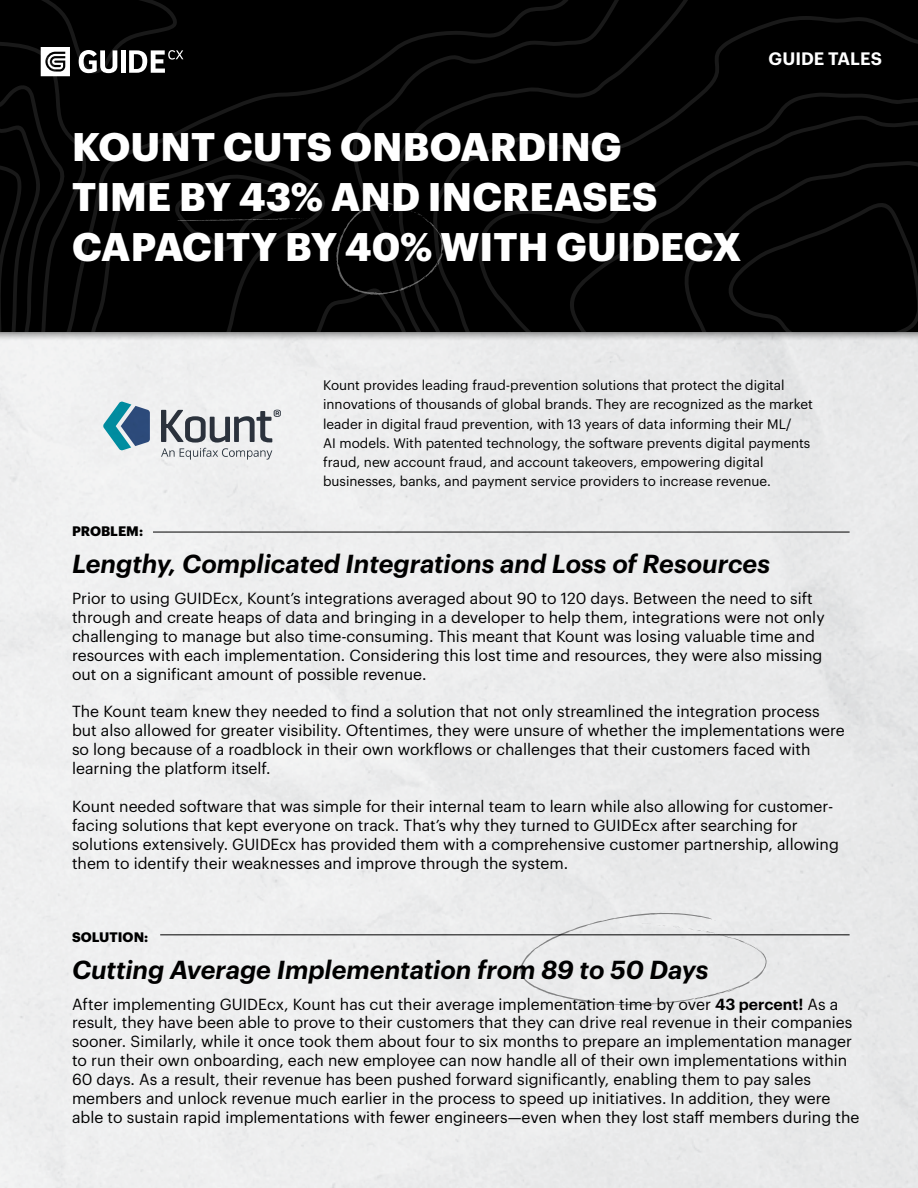
<style>
.page{position:relative;width:918px;height:1188px;background:#fff}
.page>*{position:absolute;margin:0;border:0;box-sizing:border-box;transform-origin:0 0}
.t1{font:700 39.15px/49.9px "Graphik";letter-spacing:.005em;color:#fff}
.t2{font:italic 600 25.5px "Graphik";color:#000}
.t3{font:600 17.7px "Graphik";color:#fff}
.t4{font:15.75px/18.9px "Graphik";color:#000}
.t5{font:13.5px/19.2px "Graphik";color:#000}
.t6{font:700 13.5px "Graphik";color:#000}
.s1{font-weight:600}
</style>
<div class="page">
<div style="left:0;top:0;width:918px;height:341px;background:#000;opacity:.75"></div>
<svg style="left:320px;top:0;width:598px;height:332px;background:#010101"></svg>
<svg style="left:432px;top:16px;width:486px;height:316px;background:#010101"></svg>
<svg style="left:684px;top:161px;width:234px;height:171px;background:#010101"></svg>
<svg style="left:320px;top:151px;width:5px;height:181px"></svg>
<hr style="left:153px;top:532px;width:697px;height:1px;background:#000">
<hr style="left:160px;top:934px;width:690px;height:1px;background:#000">
<svg style="left:103px;top:401px;width:47px;height:50px"></svg>
<svg style="left:161px;top:410px;width:120px;height:50px"></svg>
<div style="left:520px;top:913px;width:247px;height:93px;background:#e9eaeb"></div>
<svg style="left:0;top:0;width:320px;height:332px;background:#060606"></svg>
<svg style="left:336px;top:203px;width:108px;height:93px;background:#060606"></svg>
<h1 class="t1" style="left:72px;top:122px;width:671px">KOUNT CUTS ONBOARDING<br>TIME BY 43% AND INCREASES<br>CAPACITY BY 40% WITH GUIDECX</h1>
<p class="t3" style="left:769px;top:52px;width:115px">GUIDE TALES</p>
<p class="t5" style="left:323px;top:377px;width:491px">Kount provides leading fraud-prevention solutions that protect the digital innovations of thousands of global brands. They are recognized as the market leader in digital fraud prevention, with 13 years of data informing their ML/<br>AI models. With patented technology, the software prevents digital payments fraud, new account fraud, and account takeovers, empowering digital businesses, banks, and payment service providers to increase revenue.</p>
<p class="t6" style="left:72px;top:524px;width:73px">PROBLEM:</p>
<h2 class="t2" style="left:72px;top:553px;width:700px">Lengthy, Complicated Integrations and Loss of Resources</h2>
<p class="t4" style="left:72px;top:590px;width:754px">Prior to using GUIDEcx, Kount’s integrations averaged about 90 to 120 days. Between the need to sift through and create heaps of data and bringing in a developer to help them, integrations were not only challenging to manage but also time-consuming. This meant that Kount was losing valuable time and resources with each implementation. Considering this lost time and resources, they were also missing out on a significant amount of possible revenue.</p>
<p class="t4" style="left:72px;top:703px;width:774px">The Kount team knew they needed to find a solution that not only streamlined the integration process but also allowed for greater visibility. Oftentimes, they were unsure of whether the implementations were so long because of a roadblock in their own workflows or challenges that their customers faced with learning the platform itself.</p>
<p class="t4" style="left:72px;top:798px;width:768px">Kount needed software that was simple for their internal team to learn while also allowing for customer&shy;facing solutions that kept everyone on track. That’s why they turned to GUIDEcx after searching for solutions extensively. GUIDEcx has provided them with a comprehensive customer partnership, allowing them to identify their weaknesses and improve through the system.</p>
<p class="t6" style="left:72px;top:930px;width:78px">SOLUTION:</p>
<h2 class="t2" style="left:72px;top:959px;width:638px">Cutting Average Implementation from 89 to 50 Days</h2>
<p class="t4" style="left:72px;top:996px;width:789px">After implementing GUIDEcx, Kount has cut their average implementation time by over <span class="s1">43 percent!</span> As a result, they have been able to prove to their customers that they can drive real revenue in their companies sooner. Similarly, while it once took them about four to six months to prepare an implementation manager to run their own onboarding, each new employee can now handle all of their own implementations within 60 days. As a result, their revenue has been pushed forward significantly, enabling them to pay sales members and unlock revenue much earlier in the process to speed up initiatives. In addition, they were able to sustain rapid implementations with fewer engineers—even when they lost staff members during the</p>
</div>
